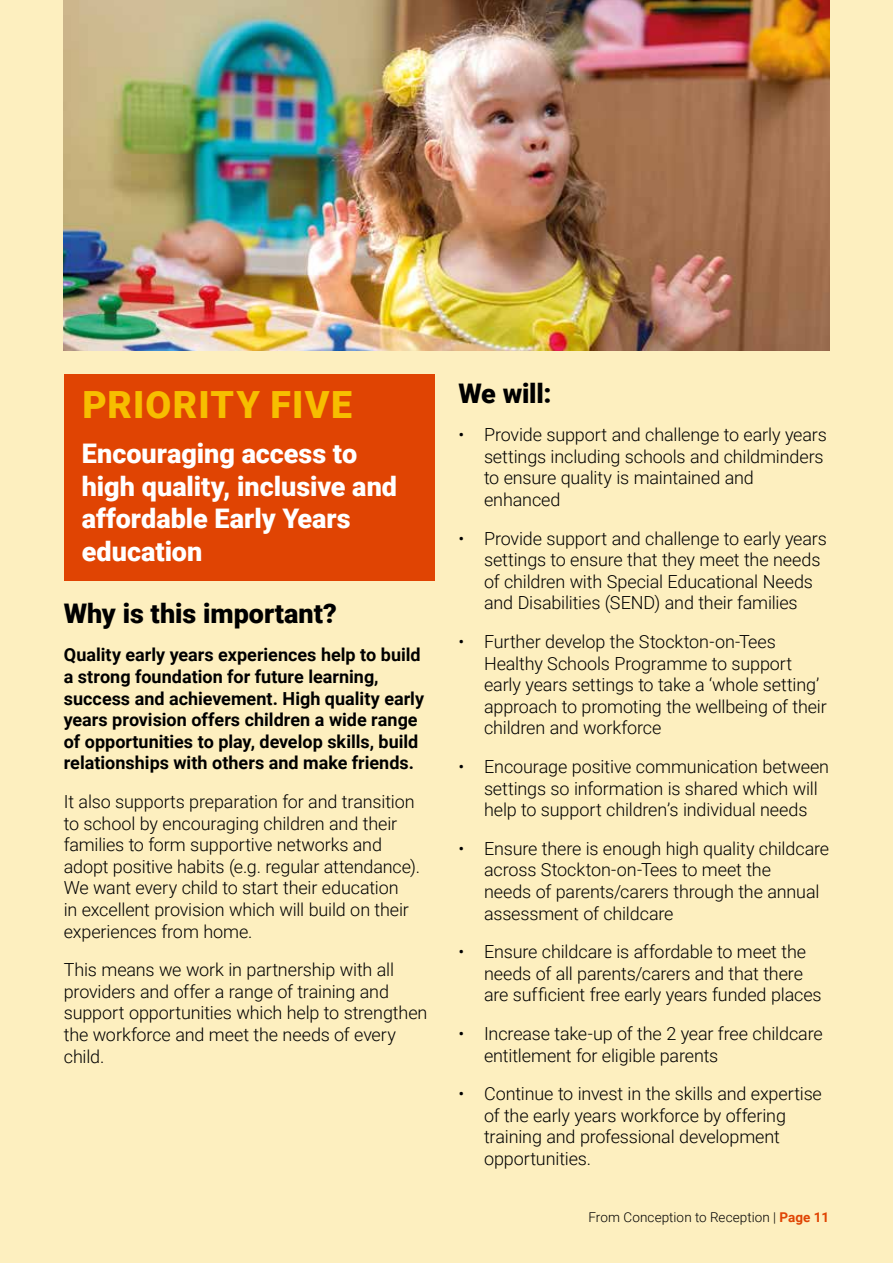
<style>
.page{position:relative;width:893px;height:1263px;background:#fdefbf}
.page>*{position:absolute;margin:0;border:0;box-sizing:border-box;transform-origin:0 0}
.t1{font:900 37.5px "Roboto";letter-spacing:.03em;color:#f7be00}
.t2{font:900 27px/32.4px "Roboto";color:#fff}
.t3{font:900 27px "Roboto";letter-spacing:-.005em;color:#000}
.t4{font:300 18px/21.6px "Roboto";letter-spacing:-.01em;color:#000}
.t5{font:700 18px/21.6px "Roboto";color:#000}
.t6{font:300 13.5px "Roboto";letter-spacing:.01em;color:#000}
.s1{font-weight:700;color:#e04403}
</style>
<div class="page">
<img style="left:64px;top:0;width:765px;height:351px">
<div style="left:64px;top:374px;width:370px;height:206px;background:#e04403"></div>
<h1 class="t1" style="left:82px;top:379px;width:271px">PRIORITY FIVE</h1>
<h2 class="t2" style="left:82px;top:437px;width:317px">Encouraging access to high quality, inclusive and affordable Early Years education</h2>
<h2 class="t3" style="left:64px;top:594px;width:275px">Why is this important?</h2>
<p class="t5" style="left:64px;top:643px;width:362px">Quality early years experiences help to build a strong foundation for future learning, success and achievement. High quality early years provision offers children a wide range of opportunities to play, develop skills, build relationships with others and make friends.</p>
<p class="t4" style="left:64px;top:790px;width:358px">It also supports preparation for and transition to school by encouraging children and their families to form supportive networks and adopt positive habits (e.g. regular attendance).<br>We want every child to start their education<br>in excellent provision which will build on their experiences from home.</p>
<p class="t4" style="left:64px;top:958px;width:365px">This means we work in partnership with all providers and offer a range of training and support opportunities which help to strengthen the workforce and meet the needs of every child.</p>
<h2 class="t3" style="left:459px;top:374px;width:95px">We will:</h2>
<p class="t4" style="left:484px;top:423px;width:344px;text-indent:-26px">• Provide support and challenge to early years settings including schools and childminders to ensure quality is maintained and enhanced</p>
<p class="t4" style="left:484px;top:527px;width:344px;text-indent:-26px">• Provide support and challenge to early years settings to ensure that they meet the needs of children with Special Educational Needs and Disabilities (SEND) and their families</p>
<p class="t4" style="left:484px;top:630px;width:344px;text-indent:-25px">• Further develop the Stockton-on-Tees Healthy Schools Programme to support early years settings to take a ‘whole setting’ approach to promoting the wellbeing of their children and workforce</p>
<p class="t4" style="left:484px;top:755px;width:347px;text-indent:-25px">• Encourage positive communication between settings so information is shared which will help to support children’s individual needs</p>
<p class="t4" style="left:484px;top:837px;width:347px;text-indent:-26px">• Ensure there is enough high quality childcare across Stockton-on-Tees to meet the<br>needs of parents/carers through the annual assessment of childcare</p>
<p class="t4" style="left:484px;top:940px;width:339px;text-indent:-26px">• Ensure childcare is affordable to meet the needs of all parents/carers and that there are sufficient free early years funded places</p>
<p class="t4" style="left:484px;top:1022px;width:340px;text-indent:-26px">• Increase take-up of the 2 year free childcare entitlement for eligible parents</p>
<p class="t4" style="left:484px;top:1082px;width:339px;text-indent:-26px">• Continue to invest in the skills and expertise of the early years workforce by offering training and professional development opportunities.</p>
<p class="t6" style="left:588px;top:1207px;width:242px">From Conception to Reception | <span class="s1">Page 11</span></p>
</div>
